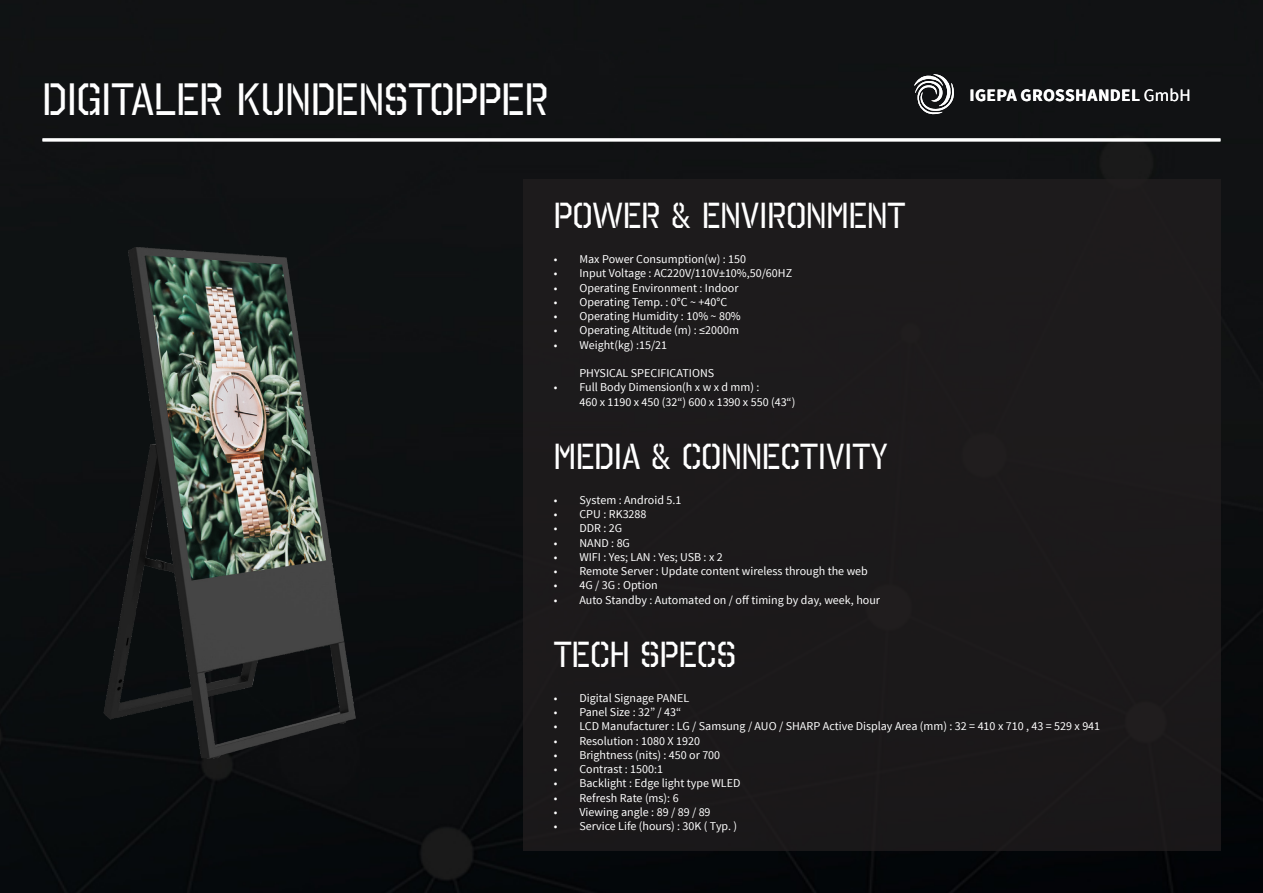
<style>
.page{position:relative;width:1263px;height:893px;background:#fff}
.page>*{position:absolute;margin:0;border:0;box-sizing:border-box;transform-origin:0 0}
.Überschrift_1{font:45px "Octin Stencil Rg";color:#fff}
.Überschrift_2{font:36px "Octin Stencil Rg";color:#fff}
.t1{font:700 17.4px "Source Sans Pro";letter-spacing:.02em;color:#fff}
.t2{font:12px/14.2px "Source Sans Pro";color:#fff}
.s1{font-weight:400}
</style>
<div class="page">
<img style="left:0;top:0;width:1263px;height:893px">
<div style="left:523px;top:179px;width:697px;height:671px;background:#1c1a1b"></div>
<svg style="left:914px;top:74px;width:41px;height:40px"></svg>
<img style="left:58px;top:213px;width:348px;height:563px">
<hr style="left:43px;top:138px;width:1177px;height:3px;background:#fff">
<p class="Überschrift_1" style="left:43px;top:73px;width:507px">DIGITALER KUNDENSTOPPER</p>
<h3 class="t1" style="left:969px;top:84px;width:223px">IGEPA GROSSHANDEL <span class="s1">GmbH</span></h3>
<p class="Überschrift_2" style="left:554px;top:195px;width:353px">POWER &amp; ENVIRONMENT</p>
<p class="t2" style="left:554px;top:252px;width:194px">• Max Power Consumption(w) : 150</p>
<p class="t2" style="left:554px;top:267px;width:240px">• Input Voltage : AC220V/110V±10%,50/60HZ</p>
<p class="t2" style="left:554px;top:281px;width:186px">• Operating Environment : Indoor</p>
<p class="t2" style="left:554px;top:295px;width:175px">• Operating Temp. : 0°C ~ +40°C</p>
<p class="t2" style="left:554px;top:309px;width:188px">• Operating Humidity : 10% ~ 80%</p>
<p class="t2" style="left:554px;top:324px;width:187px">• Operating Altitude (m) : ≤2000m</p>
<p class="t2" style="left:554px;top:338px;width:115px">• Weight(kg) :15/21</p>
<p class="t2" style="left:579px;top:366px;width:136px">PHYSICAL SPECIFICATIONS</p>
<p class="t2" style="left:579px;top:381px;width:217px;text-indent:-26px">• Full Body Dimension(h x w x d mm) :<br>460 x 1190 x 450 (32“) 600 x 1390 x 550 (43“)</p>
<p class="Überschrift_2" style="left:554px;top:436px;width:335px">MEDIA &amp; CONNECTIVITY</p>
<p class="t2" style="left:554px;top:493px;width:129px">• System : Android 5.1</p>
<p class="t2" style="left:554px;top:507px;width:94px">• CPU : RK3288</p>
<p class="t2" style="left:554px;top:522px;width:70px">• DDR : 2G</p>
<p class="t2" style="left:554px;top:536px;width:78px">• NAND : 8G</p>
<p class="t2" style="left:554px;top:550px;width:170px">• WIFI : Yes; LAN : Yes; USB : x 2</p>
<p class="t2" style="left:554px;top:564px;width:315px">• Remote Server : Update content wireless through the web</p>
<p class="t2" style="left:554px;top:579px;width:105px">• 4G / 3G : Option</p>
<p class="t2" style="left:554px;top:593px;width:328px">• Auto Standby : Automated on / off timing by day, week, hour</p>
<p class="Überschrift_2" style="left:554px;top:634px;width:184px">TECH SPECS</p>
<p class="t2" style="left:554px;top:691px;width:137px">• Digital Signage PANEL</p>
<p class="t2" style="left:554px;top:705px;width:129px">• Panel Size : 32” / 43“</p>
<p class="t2" style="left:554px;top:720px;width:548px">• LCD Manufacturer : LG / Samsung / AUO / SHARP Active Display Area (mm) : 32 = 410 x 710 , 43 = 529 x 941</p>
<p class="t2" style="left:554px;top:734px;width:148px">• Resolution : 1080 X 1920</p>
<p class="t2" style="left:554px;top:748px;width:168px">• Brightness (nits) : 450 or 700</p>
<p class="t2" style="left:554px;top:762px;width:111px">• Contrast : 1500:1</p>
<p class="t2" style="left:554px;top:777px;width:188px">• Backlight : Edge light type WLED</p>
<p class="t2" style="left:554px;top:791px;width:126px">• Refresh Rate (ms): 6</p>
<p class="t2" style="left:554px;top:805px;width:158px">• Viewing angle : 89 / 89 / 89</p>
<p class="t2" style="left:554px;top:819px;width:185px">• Service Life (hours) : 30K ( Typ. )</p>
</div>
